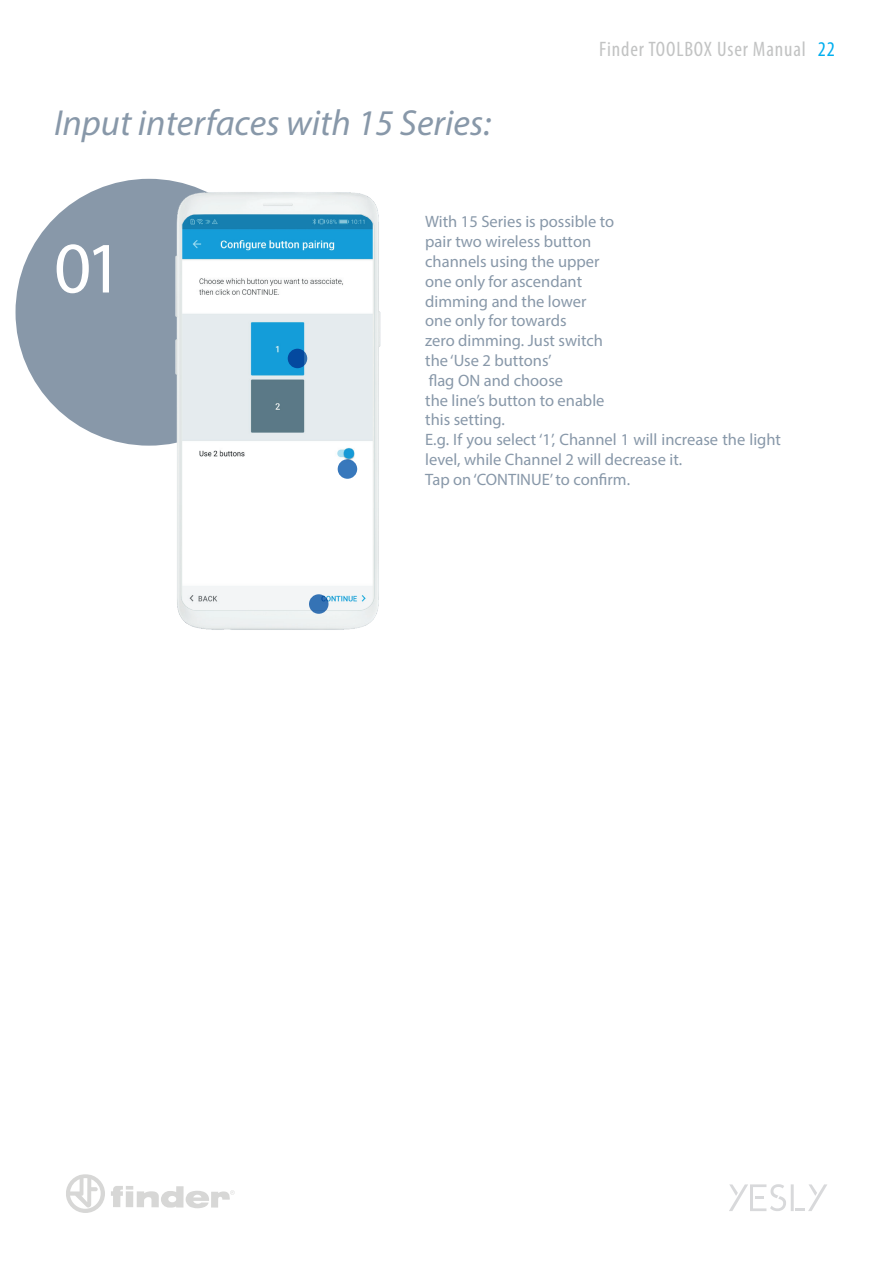
<style>
.page{position:relative;width:893px;height:1263px;background:#fff}
.page>*{position:absolute;margin:0;border:0;box-sizing:border-box;transform-origin:0 0}
.t1{font:72.9px "Myriad Pro";color:#fff}
.t2{font:italic 36.3px "Myriad Pro";color:#8898a9}
.t3{font:condensed 21px "Myriad Pro";letter-spacing:.04em;color:#c2c3c3}
.t4{font:16.5px/19.8px "Myriad Pro";color:#8898a9}
.s1{color:#00aeef}
</style>
<div class="page">
<svg style="left:66px;top:1174px;width:39px;height:39px"></svg>
<svg style="left:111px;top:1186px;width:124px;height:22px"></svg>
<hr style="left:791px;top:1184px;width:3px;height:27px;background:#b0b1b5">
<svg style="left:729px;top:1184px;width:57px;height:27px"></svg>
<svg style="left:795px;top:1184px;width:32px;height:27px"></svg>
<div style="left:16px;top:179px;width:266px;height:267px;background:#8898a9;border-radius:50%"></div>
<img style="left:161px;top:179px;width:220px;height:451px">
<img style="left:182px;top:214px;width:191px;height:396px">
<svg style="left:288px;top:349px;width:19px;height:19px"></svg>
<svg style="left:309px;top:594px;width:19px;height:20px"></svg>
<div style="left:338px;top:459px;width:19px;height:20px;background:#3878bc;border-radius:50%"></div>
<h2 class="t2" style="left:54px;top:101px;width:439px">Input interfaces with 15 Series:</h2>
<p class="t3" style="left:599px;top:36px;width:237px">Finder TOOLBOX User Manual <span class="s1">22</span></p>
<h1 class="t1" style="left:54px;top:223px;width:71px">01</h1>
<p class="t4" style="left:425px;top:212px;width:357px">With 15 Series is possible to<br>pair two wireless button<br>channels using the upper<br>one only for ascendant<br>dimming and the lower<br>one only for towards<br>zero dimming. Just switch<br>the ‘Use 2 buttons’<br>flag ON and choose<br>the line’s button to enable<br>this setting.<br>E.g. If you select ‘1’, Channel 1 will increase the light level, while Channel 2 will decrease it.<br>Tap on ‘CONTINUE’ to confirm.</p>
</div>
